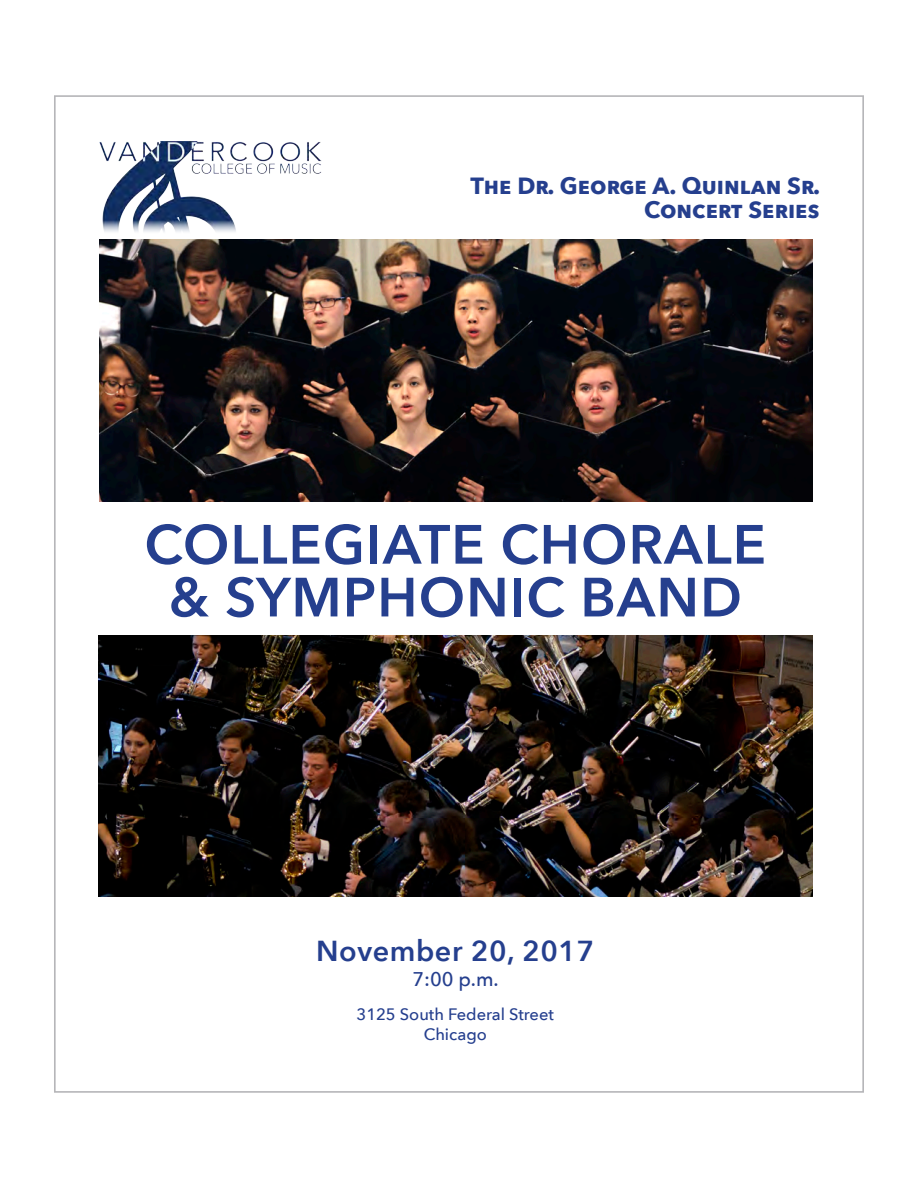
<style>
.page{position:relative;width:918px;height:1188px;background:#fff}
.page>*{position:absolute;margin:0;border:0;box-sizing:border-box;transform-origin:0 0}
.t1{font:600 54.6px/52.8px "Avenir Next";letter-spacing:.02em;color:#253f8e;text-align:center}
.t2{font:600 28.8px "Avenir Next";letter-spacing:.02em;color:#253f8e}
.t3{font:700 23.4px/24.6px "Avenir Next";color:#253f8e;text-align:right}
.t4{font:500 19.8px "Avenir Next";color:#253f8e}
.t5{font:500 16.5px/19.8px "Avenir Next";color:#253f8e;text-align:center}
</style>
<div class="page">
<img style="left:99px;top:142px;width:222px;height:90px">
<img style="left:98px;top:635px;width:714px;height:262px">
<img style="left:99px;top:240px;width:714px;height:261px">
<p class="t3" style="left:471px;top:173px;width:351px">The Dr. George A. Quinlan Sr.<br>Concert Series</p>
<p class="t1" style="left:144px;top:517px;width:623px">COLLEGIATE CHORALE &amp; SYMPHONIC BAND</p>
<p class="t2" style="left:316px;top:926px;width:280px">November 20, 2017</p>
<p class="t4" style="left:412px;top:962px;width:88px">7:00 p.m.</p>
<p class="t5" style="left:357px;top:1004px;width:199px">3125 South Federal Street<br>Chicago</p>
</div>
